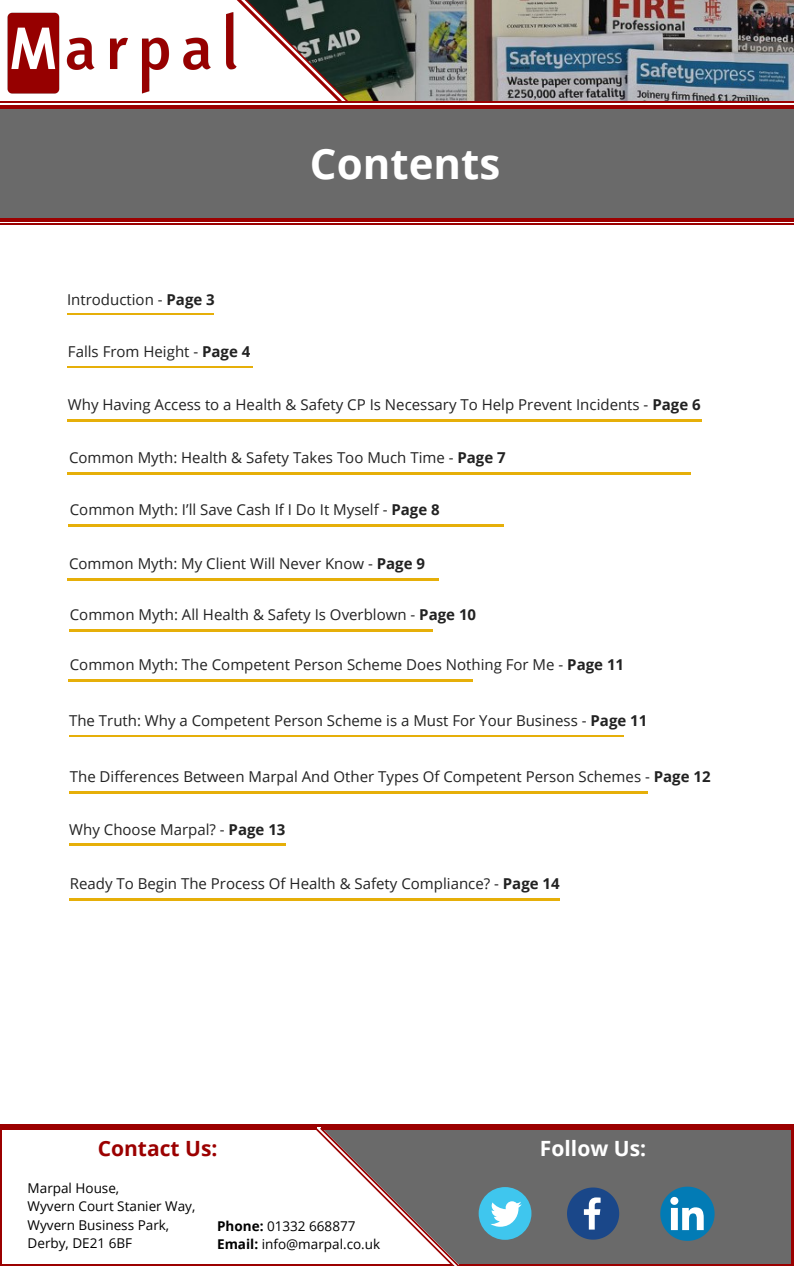
<style>
.page{position:relative;width:794px;height:1266px;background:#fff}
.page>*{position:absolute;margin:0;border:0;box-sizing:border-box;transform-origin:0 0}
.t1{font:700 42px "Open Sans";color:#fff}
.t2{font:700 21px "Open Sans";color:#9b0000}
.t3{font:700 21px "Open Sans";color:#fff}
.t4{font:15px "Open Sans";color:#222}
.t5{font:13.5px "Open Sans";color:#000}
.s1{font-weight:700}
</style>
<div class="page">
<img style="left:557px;top:0;width:236px;height:101px">
<svg style="left:0;top:0;width:557px;height:422px"></svg>
<div style="left:183px;top:102px;width:610px;height:634px;background:#fff"></div>
<div style="left:0;top:106px;width:793px;height:113px;background:#6a6a6a"></div>
<hr style="left:0;top:105px;width:793px;height:3px;background:#9b0000">
<hr style="left:0;top:218px;width:793px;height:3px;background:#9b0000">
<hr style="left:0;top:223px;width:793px;height:2px;background:#9b0000">
<hr style="left:0;top:101px;width:793px;height:2px;background:#9b0000">
<img style="left:7px;top:8px;width:183px;height:90px">
<svg style="left:190px;top:0;width:158px;height:101px"></svg>
<hr style="left:67px;top:313px;width:147px;height:2px;background:#e6af09">
<hr style="left:67px;top:366px;width:186px;height:1px;background:#e6af09">
<hr style="left:67px;top:420px;width:634px;height:1px;background:#e6af09">
<hr style="left:68px;top:472px;width:622px;height:2px;background:#e6af09">
<hr style="left:68px;top:525px;width:435px;height:1px;background:#e6af09">
<hr style="left:68px;top:579px;width:371px;height:1px;background:#e6af09">
<hr style="left:69px;top:630px;width:363px;height:1px;background:#e6af09">
<hr style="left:68px;top:680px;width:405px;height:1px;background:#e6af09">
<hr style="left:69px;top:735px;width:554px;height:1px;background:#e6af09">
<hr style="left:68px;top:791px;width:579px;height:2px;background:#e6af09">
<hr style="left:69px;top:844px;width:217px;height:1px;background:#e6af09">
<hr style="left:69px;top:899px;width:490px;height:1px;background:#e6af09">
<div style="left:458px;top:1129px;width:335px;height:137px;background:#6a6a6a"></div>
<hr style="left:320px;top:1127px;width:473px;height:2px;background:#9b0000">
<hr style="left:458px;top:1264px;width:335px;height:2px;background:#9b0000">
<svg style="left:314px;top:1127px;width:150px;height:139px"></svg>
<hr style="left:0;top:1127px;width:316px;height:2px;background:#9b0000">
<hr style="left:0;top:1264px;width:452px;height:2px;background:#9b0000">
<hr style="left:0;top:1127px;width:2px;height:139px;background:#9b0000">
<hr style="left:791px;top:1127px;width:2px;height:139px;background:#9b0000">
<svg style="left:567px;top:1187px;width:52px;height:52px"></svg>
<div style="left:478px;top:1187px;width:53px;height:52px;background:#3fc6ee;border-radius:50%"></div>
<svg style="left:491px;top:1201px;width:30px;height:25px"></svg>
<svg style="left:660px;top:1186px;width:54px;height:54px"></svg>
<hr style="left:0;top:1124px;width:793px;height:2px;background:#9b0000">
<p class="t1" style="left:310px;top:134px;width:192px">Contents</p>
<p class="t4" style="left:67px;top:289px;width:149px">Introduction - <span class="s1">Page 3</span></p>
<h1 class="t4" style="left:68px;top:340px;width:184px">Falls From Height - <span class="s1">Page 4</span></h1>
<h3 class="t4" style="left:68px;top:394px;width:634px">Why Having Access to a Health &amp; Safety CP Is Necessary To Help Prevent Incidents - <span class="s1">Page 6</span></h3>
<h3 class="t4" style="left:69px;top:447px;width:438px">Common Myth: Health &amp; Safety Takes Too Much Time - <span class="s1">Page 7</span></h3>
<h3 class="t4" style="left:70px;top:499px;width:371px">Common Myth: I’ll Save Cash If I Do It Myself - <span class="s1">Page 8</span></h3>
<h3 class="t4" style="left:69px;top:553px;width:357px">Common Myth: My Client Will Never Know - <span class="s1">Page 9</span></h3>
<h3 class="t4" style="left:70px;top:604px;width:407px">Common Myth: All Health &amp; Safety Is Overblown - <span class="s1">Page 10</span></h3>
<h3 class="t4" style="left:70px;top:654px;width:555px">Common Myth: The Competent Person Scheme Does Nothing For Me - <span class="s1">Page 11</span></h3>
<h3 class="t4" style="left:69px;top:709px;width:579px">The Truth: Why a Competent Person Scheme is a Must For Your Business - <span class="s1">Page 11</span></h3>
<h3 class="t4" style="left:70px;top:766px;width:642px">The Differences Between Marpal And Other Types Of Competent Person Schemes - <span class="s1">Page 12</span></h3>
<h3 class="t4" style="left:69px;top:818px;width:217px">Why Choose Marpal? - <span class="s1">Page 13</span></h3>
<h3 class="t4" style="left:70px;top:873px;width:491px">Ready To Begin The Process Of Health &amp; Safety Compliance? - <span class="s1">Page 14</span></h3>
<h3 class="t2" style="left:98px;top:1133px;width:121px">Contact Us:</h3>
<h3 class="t3" style="left:539px;top:1133px;width:108px">Follow Us:</h3>
<p class="t5" style="left:28px;top:1178px;width:93px">Marpal House,</p>
<p class="t5" style="left:28px;top:1197px;width:169px">Wyvern Court Stanier Way,</p>
<p class="t5" style="left:28px;top:1215px;width:143px">Wyvern Business Park,</p>
<p class="t5" style="left:28px;top:1234px;width:106px">Derby, DE21 6BF</p>
<p class="t5" style="left:217px;top:1216px;width:140px"><span class="s1">Phone:</span> 01332 668877</p>
<h2 class="t5" style="left:217px;top:1234px;width:164px"><span class="s1">Email:</span> info@marpal.co.uk</h2>
</div>
